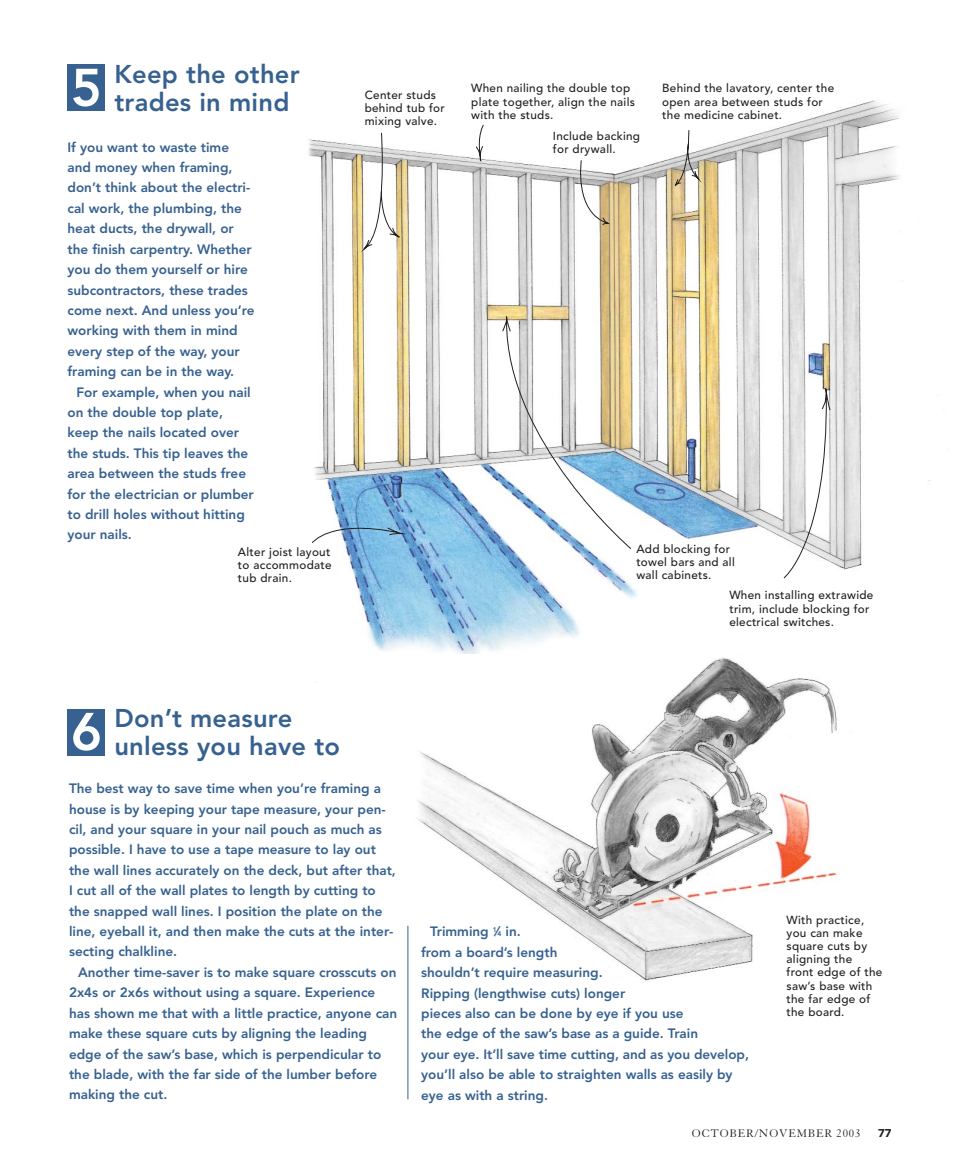
<style>
.page{position:relative;width:959px;height:1175px;background:#fff}
.page>*{position:absolute;margin:0;border:0;box-sizing:border-box;transform-origin:0 0}
.t1{font:800 25.5px/28.5px "Avenir";letter-spacing:.01em;color:#366190}
.t2{font:800 13.5px/20.4px "Avenir";color:#366190}
.t3{font:12px "Granjon";letter-spacing:.07em;color:#231f20}
.t4{font:500 11.7px/13.2px "Avenir";letter-spacing:.025em;color:#231f20}
.t5{font:900 11.25px "Avenir";color:#231f20}
.s1{font-size:6.75px}
</style>
<div class="page">
<img style="left:308px;top:100px;width:622px;height:554px">
<div style="left:68px;top:65px;width:37px;height:46px;background:#366190"></div>
<div style="left:68px;top:709px;width:37px;height:46px;background:#366190"></div>
<hr style="left:407px;top:925px;width:1px;height:174px;background:#366190">
<img style="left:417px;top:658px;width:433px;height:324px">
<svg style="left:311px;top:124px;width:520px;height:455px"></svg>
<h1 class="t1" style="left:71px;top:62px;width:230px;text-indent:43px">Keep the other<br><sup>5</sup> trades in mind</h1>
<p class="t2" style="left:68px;top:138px;width:188px">If you want to waste time and money when framing, don’t think about the electri&shy;cal work, the plumbing, the heat ducts, the drywall, or the finish carpentry. Whether you do them yourself or hire subcontractors, these trades come next. And unless you’re working with them in mind every step of the way, your framing can be in the way.</p>
<p class="t2" style="left:68px;top:383px;width:188px;text-indent:9px">For example, when you nail on the double top plate, keep the nails located over the studs. This tip leaves the area between the studs free for the electrician or plumber to drill holes without hitting your nails.</p>
<p class="t4" style="left:238px;top:546px;width:95px;text-align:justify">Alter joist layout to accommodate tub drain.</p>
<p class="t4" style="left:365px;top:89px;width:82px">Center studs behind tub for mixing valve.</p>
<p class="t4" style="left:471px;top:83px;width:165px">When nailing the double top plate together, align the nails with the studs.</p>
<p class="t4" style="left:553px;top:131px;width:89px">Include backing for drywall.</p>
<p class="t4" style="left:662px;top:83px;width:173px">Behind the lavatory, center the open area between studs for the medicine cabinet.</p>
<p class="t4" style="left:636px;top:543px;width:100px">Add blocking for towel bars and all wall cabinets.</p>
<p class="t4" style="left:729px;top:590px;width:145px">When installing extrawide trim, include blocking for electrical switches.</p>
<h1 class="t1" style="left:71px;top:706px;width:271px;text-align:center">Don’t measure<br><sup>6</sup> unless you have to</h1>
<p class="t2" style="left:69px;top:779px;width:328px">The best way to save time when you’re framing a house is by keeping your tape measure, your pen&shy;cil, and your square in your nail pouch as much as possible. I have to use a tape measure to lay out the wall lines accurately on the deck, but after that, I cut all of the wall plates to length by cutting to the snapped wall lines. I position the plate on the line, eyeball it, and then make the cuts at the inter&shy;secting chalkline.</p>
<p class="t2" style="left:69px;top:963px;width:329px;text-indent:9px">Another time-saver is to make square crosscuts on 2x4s or 2x6s without using a square. Experience has shown me that with a little practice, anyone can make these square cuts by aligning the leading edge of the saw’s base, which is perpendicular to the blade, with the far side of the lumber before making the cut.</p>
<p class="t2" style="left:421px;top:922px;width:329px;text-indent:9px">Trimming <sup>1</sup>⁄<span class="s1">4</span> in.<br>from a board’s length<br>shouldn’t require measuring.<br>Ripping (lengthwise cuts) longer<br>pieces also can be done by eye if you use<br>the edge of the saw’s base as a guide. Train<br>your eye. It’ll save time cutting, and as you develop, you’ll also be able to straighten walls as easily by eye as with a string.</p>
<p class="t4" style="left:786px;top:914px;width:97px">With practice, you can make square cuts by aligning the<br>front edge of the saw’s base with the far edge of the board.</p>
<p class="t3" style="left:692px;top:1128px;width:170px">OCTOBER/NOVEMBER 2003</p>
<p class="t5" style="left:878px;top:1128px;width:15px">77</p>
</div>
